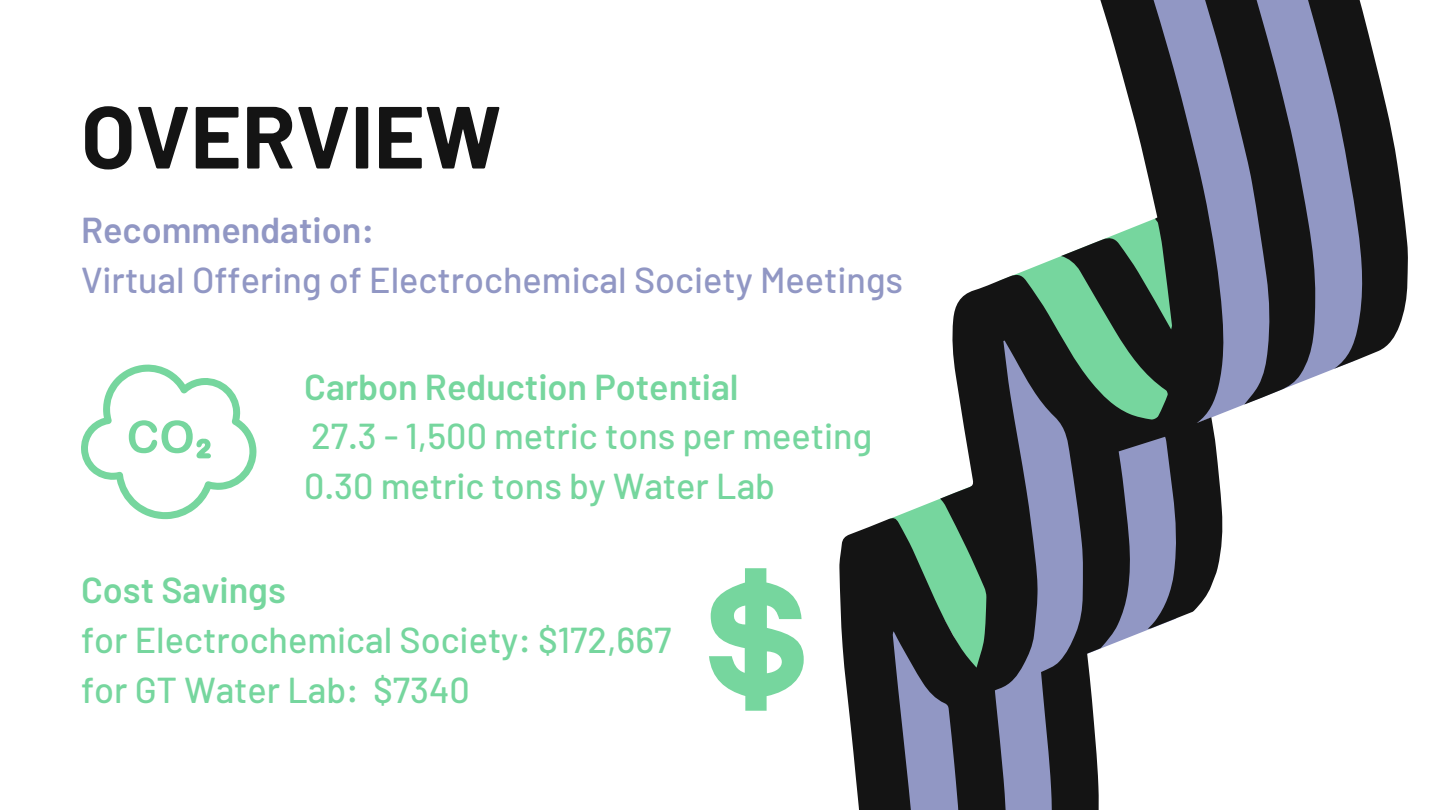
<style>
.page{position:relative;width:1440px;height:810px;background:#fff}
.page>*{position:absolute;margin:0;border:0;box-sizing:border-box;transform-origin:0 0}
.t1{font:700 88px "Barlow";color:#141414}
.t2{font:500 36px/50px "Barlow";color:#76d69e}
.t3{font:500 36px "Barlow";color:#9197c4}
.t4{font:600 36px "Barlow";color:#76d69e}
.t5{font:600 36px "Barlow";color:#9197c4}
</style>
<div class="page">
<svg style="left:839px;top:0;width:569px;height:810px"></svg>
<svg style="left:81px;top:365px;width:175px;height:154px"></svg>
<svg style="left:709px;top:568px;width:95px;height:143px"></svg>
<h1 class="t1" style="left:81px;top:81px;width:421px">OVERVIEW</h1>
<p class="t5" style="left:81px;top:207px;width:295px">Recommendation:</p>
<p class="t3" style="left:81px;top:257px;width:824px">Virtual Offering of Electrochemical Society Meetings</p>
<p class="t4" style="left:304px;top:364px;width:436px">Carbon Reduction Potential</p>
<p class="t2" style="left:304px;top:410px;width:570px">27.3 - 1,500 metric tons per meeting<br>0.30 metric tons by Water Lab</p>
<p class="t4" style="left:81px;top:567px;width:206px">Cost Savings</p>
<p class="t2" style="left:81px;top:614px;width:592px">for Electrochemical Society: $172,667 for GT Water Lab: $7340</p>
</div>
